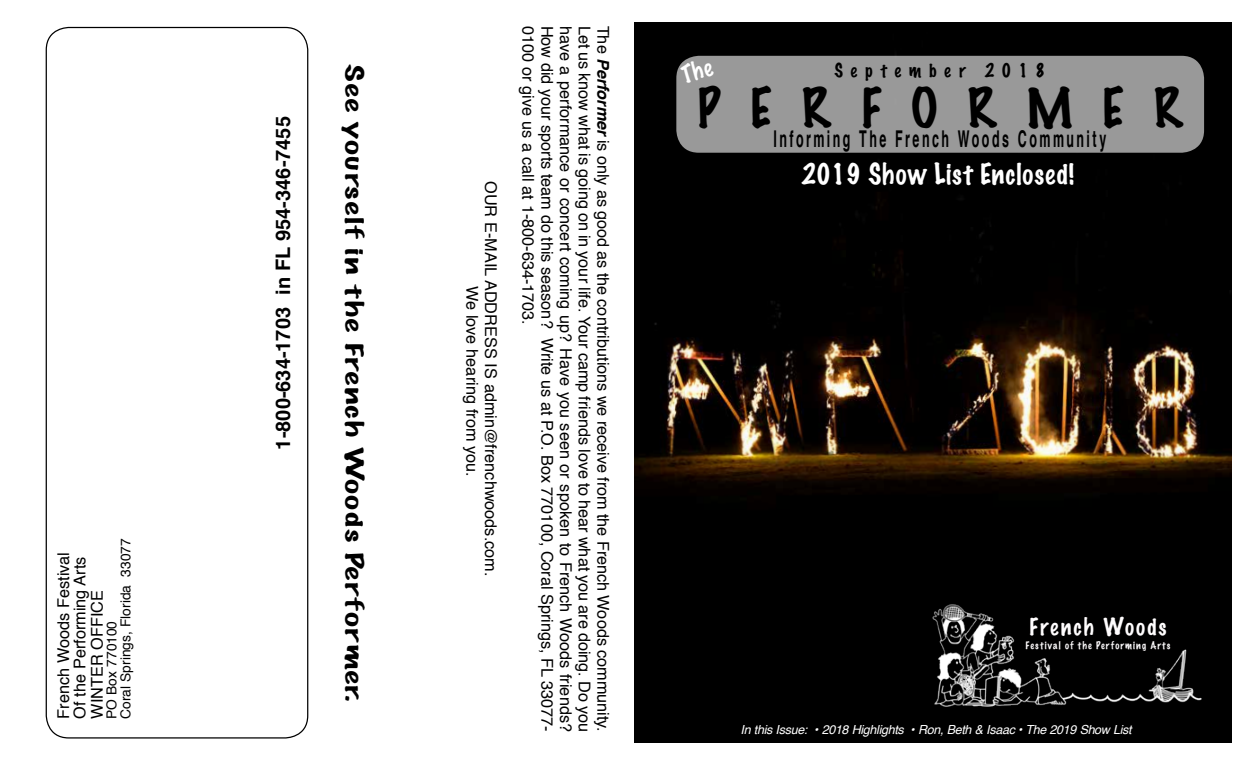
<style>
.page{position:relative;width:1260px;height:765px;background:#fff}
.page>*{position:absolute;margin:0;border:0;box-sizing:border-box;transform-origin:0 0}
.t1{font:100 50px "Marker Felt";letter-spacing:.605em;color:#000}
.t2{font:100 26.25px "Marker Felt";letter-spacing:.035em;color:#fff}
.t3{font:700 23.12px "Helvetica";letter-spacing:.195em;color:#000;scale:.54 1}
.t4{font:100 22.5px "Marker Felt";letter-spacing:.035em;color:#000;scale:1.6 1}
.t5{font:100 21.75px "Marker Felt";letter-spacing:.09em;color:#fffdfe}
.t6{font:700 20px "Helvetica";color:#000}
.t7{font:100 17.5px "Marker Felt";letter-spacing:.435em;color:#000}
.t8{font:16.25px/16.9px "Helvetica";color:#000}
.t9{font:13.75px/13.8px "Helvetica";color:#000}
.t10{font:italic 12.5px "Helvetica";letter-spacing:-.025em;color:#fff}
.t11{font:100 9.62px "Marker Felt";letter-spacing:.12em;color:#fffdfe}
.s1{font-weight:700;font-style:italic}
</style>
<div class="page">
<img style="left:635px;top:22px;width:597px;height:720px">
<img style="left:932px;top:603px;width:272px;height:105px">
<div style="left:1026px;top:618px;width:145px;height:33px;background:#000"></div>
<div style="left:678px;top:58px;width:542px;height:110px;background:#000"></div>
<div style="left:676px;top:56px;width:528px;height:97px;background:#999;border-radius:23px"></div>
<svg style="left:799px;top:45px;width:278px;height:301px"></svg>
<p class="t9" style="left:105px;top:719px;width:182px;rotate:-90deg">PO Box 770100<br>Coral Springs, Florida 33077</p>
<p class="t8" style="left:55px;top:719px;width:168px;rotate:-90deg">French Woods Festival<br>Of the Performing Arts<br>WINTER OFFICE</p>
<p class="t6" style="left:267px;top:450px;width:335px;rotate:-90deg">1-800-634-1703 in FL 954-346-7455</p>
<h3 class="t4" style="left:372px;top:64px;width:400px;rotate:90deg">See yourself in the French Woods Performer.</h3>
<p class="t8" style="left:500px;top:181px;width:397px;line-height:18.8px;text-align:center;rotate:90deg">OUR E-MAIL ADDRESS IS admin@frenchwoods.com.<br>We love hearing from you.</p>
<p class="t8" style="left:611px;top:26px;width:708px;rotate:90deg">The <span class="s1">Performer</span> is only as good as the contributions we receive from the French Woods community.</p>
<p class="t8" style="left:536px;top:26px;width:301px;rotate:90deg">0100 or give us a call at 1-800-634-1703.</p>
<p class="t8" style="left:555px;top:26px;width:708px;rotate:90deg">How did your sports team do this season? Write us at P.O. Box 770100, Coral Springs, FL 33077-</p>
<p class="t8" style="left:574px;top:26px;width:708px;rotate:90deg">have a performance or concert coming up? Have you seen or spoken to French Woods friends?</p>
<p class="t8" style="left:593px;top:26px;width:708px;rotate:90deg">Let us know what is going on in your life. Your camp friends love to hear what you are doing. Do you</p>
<p class="t7" style="left:834px;top:57px;width:213px">September 2018</p>
<h1 class="t1" style="left:697px;top:69px;width:486px">PERFORMER</h1>
<h3 class="t3" style="left:773px;top:120px;width:618px">Informing The French Woods Community</h3>
<h2 class="t2" style="left:801px;top:153px;width:274px">2019 Show List Enclosed!</h2>
<h3 class="t5" style="left:1029px;top:610px;width:139px">French Woods</h3>
<p class="t11" style="left:1025px;top:638px;width:147px">Festival of the Performing Arts</p>
<p class="t10" style="left:741px;top:720px;width:393px">In this Issue: • 2018 Highlights • Ron, Beth &amp; Isaac • The 2019 Show List</p>
</div>
